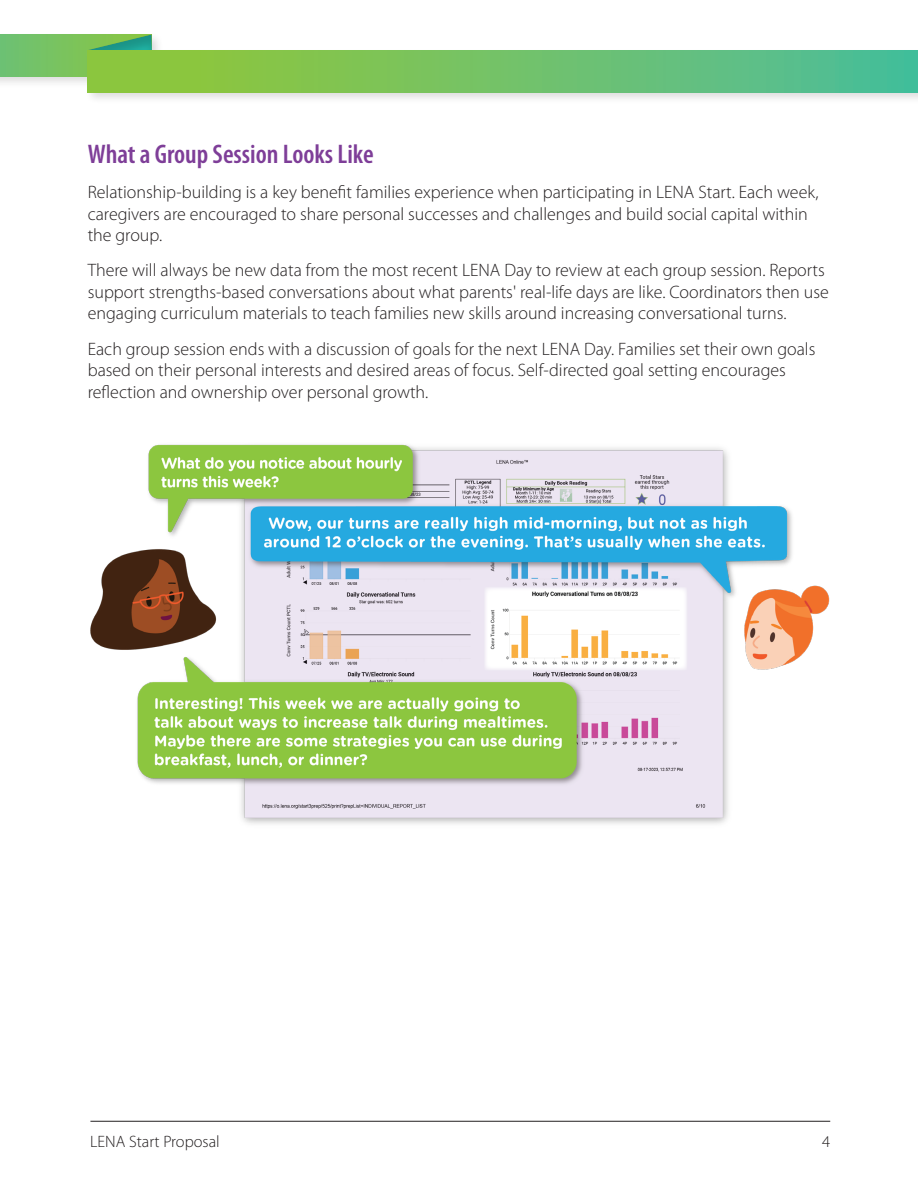
<style>
.page{position:relative;width:918px;height:1188px;background:#fff}
.page>*{position:absolute;margin:0;border:0;box-sizing:border-box;transform-origin:0 0}
.Subheadings{font:600 condensed 27px "Myriad Pro";color:#7e3e98}
.Subheadings-2{font:300 18px/21.6px "Myriad Pro";color:#231f20}
.t1{font:300 16.5px "Myriad Pro";color:#231f20}
</style>
<div class="page">
<hr style="left:90px;top:1121px;width:740px;height:1px;background:#231f20">
<div style="left:0;top:31px;width:164px;height:58px;background:#231f20;opacity:.15"></div>
<svg style="left:0;top:34px;width:86px;height:42px;background:#75c265"></svg>
<svg style="left:86px;top:32px;width:69px;height:15px"></svg>
<div style="left:84px;top:47px;width:834px;height:57px;background:#231f20;opacity:.15"></div>
<div style="left:87px;top:50px;width:831px;height:42px;background:linear-gradient(to right,#95c734,#4cbd9c)"></div>
<img style="left:90px;top:444px;width:740px;height:380px">
<p class="Subheadings" style="left:88px;top:139px;width:287px">What a Group Session Looks Like</p>
<p class="Subheadings-2" style="left:88px;top:181px;width:732px">Relationship-building is a key benefit families experience when participating in LENA Start. Each week, caregivers are encouraged to share personal successes and challenges and build social capital within the group.</p>
<p class="Subheadings-2" style="left:88px;top:259px;width:743px">There will always be new data from the most recent LENA Day to review at each group session. Reports support strengths-based conversations about what parents' real-life days are like. Coordinators then use engaging curriculum materials to teach families new skills around increasing conversational turns.</p>
<p class="Subheadings-2" style="left:88px;top:338px;width:729px">Each group session ends with a discussion of goals for the next LENA Day. Families set their own goals based on their personal interests and desired areas of focus. Self-directed goal setting encourages reflection and ownership over personal growth.</p>
<p class="t1" style="left:90px;top:1132px;width:131px">LENA Start Proposal</p>
<p class="t1" style="left:822px;top:1132px;width:10px">4</p>
</div>
